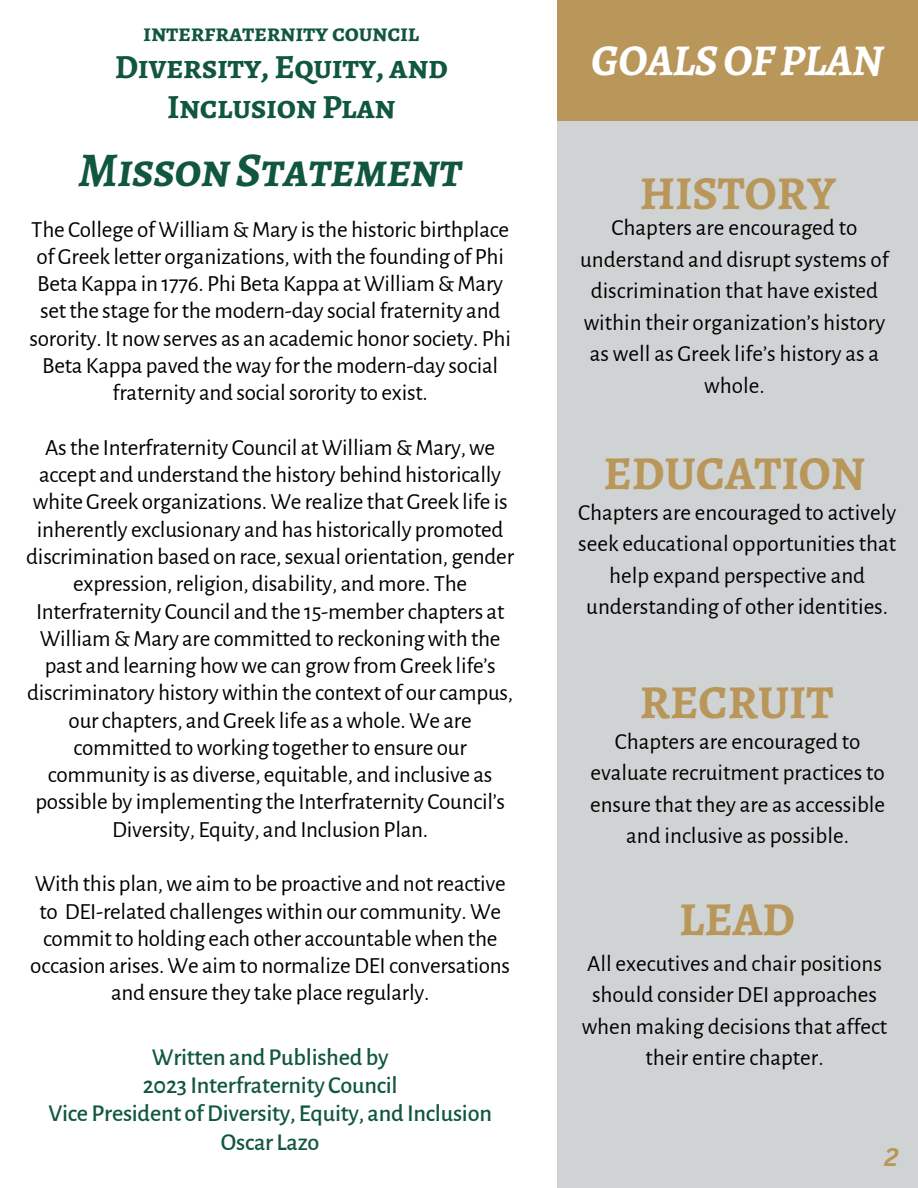
<style>
.page{position:relative;width:918px;height:1188px;background:#fff}
.page>*{position:absolute;margin:0;border:0;box-sizing:border-box;transform-origin:0 0}
.t1{font:italic 700 48.45px "Alegreya SC";letter-spacing:-.01em;color:#115740}
.t2{font:700 47.4px "Alegreya SC";color:#b9975b}
.t3{font:italic 700 44.1px "Alegreya SC";letter-spacing:-.01em;color:#fff}
.t4{font:700 33.9px/39.3px "Alegreya SC";letter-spacing:-.01em;color:#115740;text-align:center}
.t5{font:700 24.9px "Alegreya SC";letter-spacing:-.01em;color:#115740}
.t6{font:italic 700 24.9px "Canva Sans";color:#b9975b}
.t7{font:500 24.3px/28px "Alegreya Sans";letter-spacing:-.01em;color:#115740;text-align:center}
.t8{font:23.1px/27.3px "Alegreya Sans";letter-spacing:-.01em;color:#000;text-align:center}
</style>
<div class="page">
<div style="left:557px;top:0;width:361px;height:1188px;background:#d0d3d4"></div>
<div style="left:557px;top:0;width:361px;height:121px;background:#b9975b"></div>
<p class="t5" style="left:143px;top:16px;width:278px">interfraternity council</p>
<p class="t4" style="left:115px;top:47px;width:335px">Diversity, Equity, and<br>Inclusion Plan</p>
<h3 class="t3" style="left:591px;top:30px;width:294px">GOALSOFPLAN</h3>
<p class="t1" style="left:79px;top:137px;width:385px">MissonStatement</p>
<h3 class="t8" style="left:29px;top:216px;width:483px">The College ofWilliam &amp;Mary isthe historic birthplace ofGreek letter organizations,with the founding of Phi Beta Kappa in 1776. Phi Beta Kappa atWilliam &amp;Mary setthe stage forthe modern-day socialfraternity and sorority. It nowserves as an academic honorsociety. Phi Beta Kappa paved theway forthe modern-day social fraternity and socialsorority to exist.</h3>
<h2 class="t8" style="left:26px;top:434px;width:489px">Asthe Interfraternity Council atWilliam &amp;Mary,we accept and understand the history behind historically whiteGreek organizations.We realize thatGreek life is inherently exclusionary and has historically promoted discrimination based on race,sexual orientation, gender expression,religion, disability, and more. The Interfraternity Council and the 15-memberchapters at William &amp;Mary are committed to reckoningwith the past and learning howwe can growfrom Greek life’s discriminatory historywithin the context of ourcampus, ourchapters, andGreek life as awhole.We are committed toworking togetherto ensure our community is as diverse, equitable, and inclusive as possible by implementing the Interfraternity Council’s Diversity, Equity, and Inclusion Plan.</h2>
<p class="t8" style="left:30px;top:871px;width:481px">With this plan,we aim to be proactive and notreactive to DEI-related challengeswithin ourcommunity.We committo holding each other accountablewhen the occasion arises.We aim to normalizeDEIconversations and ensure they take place regularly.</p>
<h1 class="t2" style="left:640px;top:160px;width:198px">HISTORY</h1>
<p class="t8" style="left:580px;top:213px;width:310px;line-height:31.5px">Chapters are encouraged to understand and disrupt systems of discrimination that have existed within their organization’s history as well as Greek life’s history as a whole.</p>
<p class="t2" style="left:604px;top:440px;width:263px">EDUCATION</p>
<h1 class="t8" style="left:578px;top:497px;width:320px;line-height:31.5px">Chapters are encouraged to actively seek educational opportunities that help expand perspective and understanding of other identities.</h1>
<h1 class="t2" style="left:640px;top:669px;width:195px">RECRUIT</h1>
<p class="t8" style="left:590px;top:726px;width:297px;line-height:31.5px">Chapters are encouraged to evaluate recruitment practices to ensure that they are as accessible and inclusive as possible.</p>
<p class="t2" style="left:679px;top:887px;width:117px">LEAD</p>
<p class="t8" style="left:582px;top:948px;width:307px;line-height:31.5px">All executives and chair positions should consider DEI approaches when making decisions that affect</p>
<h1 class="t7" style="left:152px;top:1044px;width:238px">Written and Published by</h1>
<p class="t8" style="left:645px;top:1045px;width:180px">their entire chapter.</p>
<h1 class="t7" style="left:48px;top:1072px;width:445px">2023 Interfraternity Council<br>Vice President ofDiversity, Equity, and Inclusion<br>Oscar Lazo</h1>
<h1 class="t6" style="left:884px;top:1140px;width:15px">2</h1>
</div>
